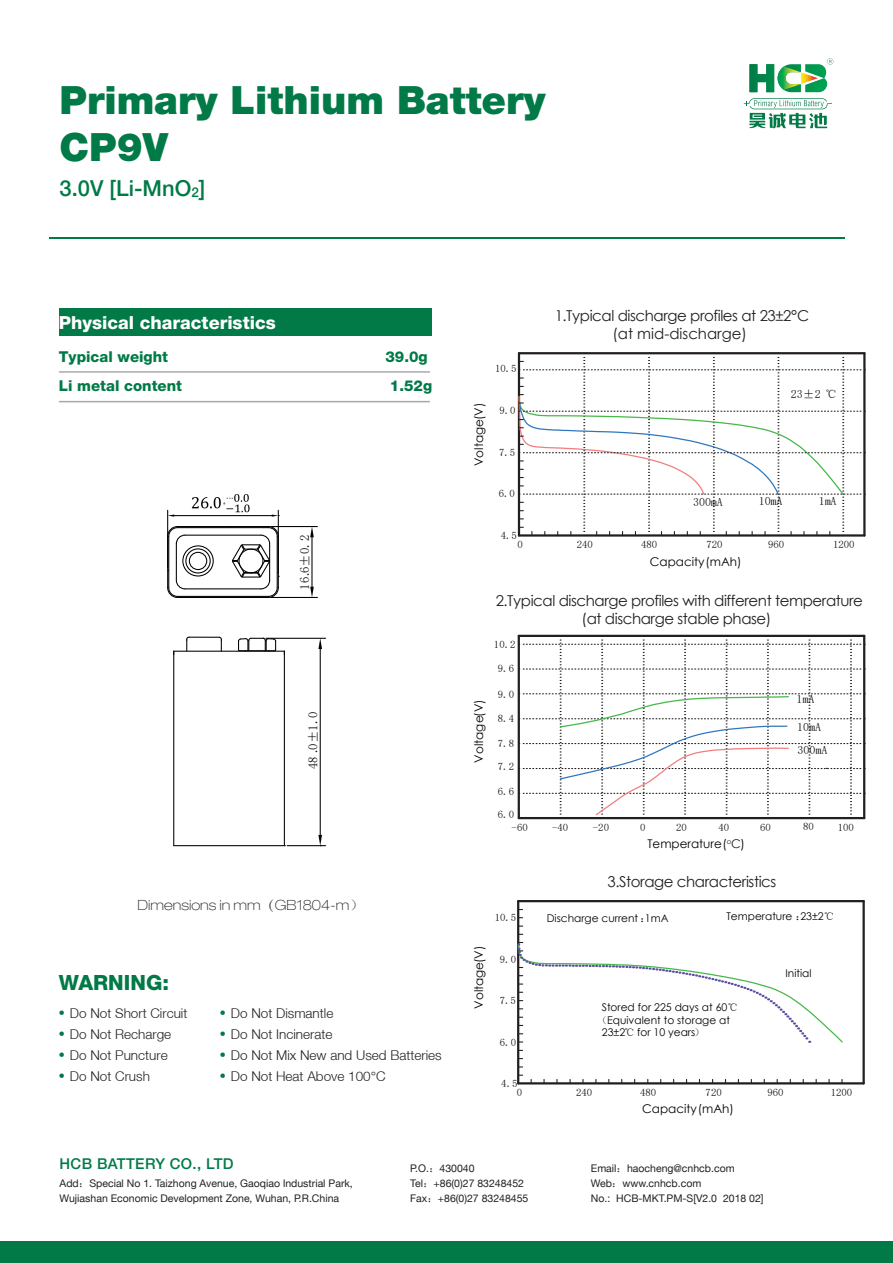
<style>
.page{position:relative;width:893px;height:1263px;background:#fff}
.page>*{position:absolute;margin:0;border:0;box-sizing:border-box;transform-origin:0 0}
.t1{font:900 39px/46.3px "Helvetica Neue LT Pro";color:#017a47}
.t2{font:500 21.9px "Helvetica Neue LT";color:#017a47}
.t3{font:800 21px "Helvetica Neue LT Pro";color:#017a47}
.t4{font:800 18px "Helvetica Neue LT Pro";color:#fff}
.t5{font:15px/18px "Century Gothic";letter-spacing:-.03em;color:#231f20;text-align:center}
.t6{font:800 15px "Helvetica Neue LT Pro";color:#017a47}
.t7{font:500 14.85px "Helvetica Neue LT";letter-spacing:.025em;color:#017a47}
.t8{font:100 expanded 14.1px "Helvetica Neue LT Pro";color:#231f20}
.t9{font:300 13.5px "Helvetica Neue LT";color:#231f20}
.t10{font:12.75px "FZLTCXHJW GB1 0";color:#030303}
.t11{font:12px "Century Gothic";color:#030303}
.t12{font:11.4px/22.8px "FZLTCXHJW GB1 0";color:#030303;scale:1.04 1}
.t13{font:10.65px "Century Gothic";color:#030303}
.t14{font:10.5px/15px "Helvetica Neue LT";color:#231f20}
.t15{font:10.35px "FZLTCXHJW GB1 0";color:#030303;scale:1.04 1}
.s1{font-size:13.5px}
.s2{font-family:"Adobe Song Std";font-weight:300;font-stretch:normal}
.s3{font-family:"FZLTCXHJW GB1 0";font-weight:400;font-stretch:normal}
.s4{color:#231f20}
.s5{font-family:"Fang Song GB2312"}
.s6{font-family:"Hiragino Sans GB W3 G Bpc EUC H"}
</style>
<div class="page">
<div style="left:59px;top:308px;width:372px;height:28px;background:#017a47"></div>
<svg style="left:744px;top:98px;width:88px;height:31px"></svg>
<svg style="left:749px;top:58px;width:84px;height:34px"></svg>
<hr style="left:59px;top:371px;width:371px;height:2px;background:#a8a9ad">
<hr style="left:59px;top:401px;width:371px;height:1px;background:#a8a9ad">
<div style="left:0;top:1242px;width:893px;height:21px;background:#017a47"></div>
<hr style="left:49px;top:237px;width:795px;height:2px;background:#017a47">
<hr style="left:519px;top:534px;width:345px;height:3px;background:#231f20">
<hr style="left:519px;top:352px;width:345px;height:2px;background:#231f20">
<svg style="left:518px;top:353px;width:347px;height:183px"></svg>
<svg style="left:518px;top:635px;width:347px;height:184px"></svg>
<hr style="left:517px;top:901px;width:2px;height:182px;background:#231f20">
<hr style="left:518px;top:1082px;width:346px;height:2px;background:#231f20">
<hr style="left:518px;top:900px;width:346px;height:2px;background:#231f20">
<svg style="left:517px;top:942px;width:326px;height:102px"></svg>
<hr style="left:862px;top:901px;width:3px;height:182px;background:#231f20">
<hr style="left:167px;top:510px;width:1px;height:58px;background:#030303">
<hr style="left:278px;top:510px;width:1px;height:64px;background:#030303">
<hr style="left:174px;top:515px;width:98px;height:1px;background:#030303">
<svg style="left:168px;top:514px;width:6px;height:3px"></svg>
<svg style="left:272px;top:514px;width:7px;height:3px"></svg>
<hr style="left:174px;top:651px;width:110px;height:1px;background:#030303">
<hr style="left:189px;top:637px;width:30px;height:1px;background:#030303">
<svg style="left:186px;top:636px;width:4px;height:15px"></svg>
<svg style="left:218px;top:636px;width:4px;height:15px"></svg>
<hr style="left:173px;top:651px;width:1px;height:195px;background:#030303">
<hr style="left:174px;top:845px;width:110px;height:1px;background:#030303">
<hr style="left:284px;top:651px;width:1px;height:195px;background:#030303">
<hr style="left:271px;top:526px;width:46px;height:1px;background:#030303">
<hr style="left:271px;top:597px;width:46px;height:1px;background:#030303">
<hr style="left:311px;top:537px;width:2px;height:50px;background:#030303">
<svg style="left:310px;top:527px;width:4px;height:10px"></svg>
<svg style="left:167px;top:525px;width:112px;height:73px"></svg>
<svg style="left:310px;top:587px;width:4px;height:10px"></svg>
<hr style="left:266px;top:638px;width:60px;height:1px;background:#030303">
<hr style="left:287px;top:845px;width:39px;height:1px;background:#030303">
<hr style="left:320px;top:649px;width:1px;height:186px;background:#030303">
<svg style="left:318px;top:638px;width:4px;height:11px"></svg>
<svg style="left:237px;top:637px;width:40px;height:15px"></svg>
<svg style="left:318px;top:835px;width:4px;height:11px"></svg>
<img style="left:192px;top:494px;width:58px;height:19px">
<h1 class="t1" style="left:60px;top:77px;width:488px">Primary Lithium Battery<br>CP9V</h1>
<h2 class="t2" style="left:60px;top:175px;width:147px">3.0V [Li-MnO<span class="s1">2</span>]</h2>
<h3 class="t4" style="left:59px;top:311px;width:218px">Physical characteristics</h3>
<h3 class="t6" style="left:59px;top:347px;width:111px">Typical weight</h3>
<h3 class="t6" style="left:385px;top:347px;width:44px">39.0g</h3>
<h3 class="t6" style="left:59px;top:376px;width:125px">Li metal content</h3>
<h3 class="t6" style="left:390px;top:376px;width:44px">1.52g</h3>
<p class="t15" style="left:495px;top:363px;width:22px">10.5</p>
<p class="t11" style="left:471px;top:466px;width:65px;rotate:-90deg">Voltage(V)</p>
<p class="t15" style="left:499px;top:405px;width:17px">9.0</p>
<p class="t15" style="left:499px;top:447px;width:17px">7.5</p>
<h3 class="t5" style="left:555px;top:306px;width:256px">1.Typical discharge profiles at 23±2°C (at mid-discharge)</h3>
<p class="t12" style="left:791px;top:383px;width:46px">23±2 ℃</p>
<p class="t10" style="left:298px;top:589px;width:56px;rotate:-90deg">16.6±0.2</p>
<p class="t10" style="left:306px;top:769px;width:59px;rotate:-90deg">48 .0±1.0</p>
<h3 class="t8" style="left:138px;top:896px;width:227px">Dimensions in mm<span class="s2">（</span>GB1804-m<span class="s3">）</span></h3>
<h3 class="t3" style="left:59px;top:969px;width:112px">WARNING:</h3>
<p class="t9" style="left:59px;top:1004px;width:130px"><sup>●</sup> Do Not Short Circuit</p>
<p class="t9" style="left:59px;top:1025px;width:114px"><sup>●</sup> Do Not Recharge</p>
<p class="t9" style="left:59px;top:1046px;width:110px"><sup>●</sup> Do Not Puncture</p>
<p class="t9" style="left:59px;top:1067px;width:92px"><sup>●</sup> Do Not Crush</p>
<p class="t9" style="left:220px;top:1005px;width:115px"><sup>●</sup> Do Not Dismantle</p>
<p class="t9" style="left:220px;top:1026px;width:114px"><sup>●</sup> Do Not Incinerate</p>
<p class="t9" style="left:220px;top:1047px;width:223px"><sup>●</sup> Do Not Mix New and Used Batteries</p>
<p class="t9" style="left:220px;top:1068px;width:167px"><sup>●</sup> Do Not Heat Above 100°C</p>
<p class="t15" style="left:499px;top:488px;width:17px">6.0</p>
<p class="t12" style="left:693px;top:491px;width:30px">300mA</p>
<p class="t12" style="left:759px;top:489px;width:24px">10mA</p>
<p class="t12" style="left:819px;top:489px;width:19px">1mA</p>
<p class="t15" style="left:833px;top:539px;width:22px">1200</p>
<p class="t15" style="left:501px;top:530px;width:17px">4.5</p>
<p class="t15" style="left:518px;top:539px;width:7px">0</p>
<p class="t15" style="left:577px;top:539px;width:17px">240</p>
<p class="t15" style="left:641px;top:539px;width:17px">480</p>
<p class="t15" style="left:706px;top:539px;width:17px">720</p>
<p class="t15" style="left:768px;top:539px;width:17px">960</p>
<p class="t11" style="left:650px;top:553px;width:93px">Capacity(mAh)</p>
<p class="t11" style="left:471px;top:763px;width:65px;rotate:-90deg">Voltage(V)</p>
<h3 class="t5" style="left:496px;top:591px;width:369px">2.Typical discharge profiles with different temperature (at discharge stable phase)</h3>
<p class="t15" style="left:494px;top:639px;width:22px">10.2</p>
<p class="t15" style="left:498px;top:663px;width:17px">9.6</p>
<p class="t15" style="left:498px;top:689px;width:17px">9.0</p>
<p class="t15" style="left:498px;top:713px;width:17px">8.4</p>
<p class="t15" style="left:498px;top:738px;width:17px">7.8</p>
<p class="t15" style="left:498px;top:761px;width:17px">7.2</p>
<p class="t15" style="left:498px;top:786px;width:17px">6.6</p>
<p class="t15" style="left:498px;top:809px;width:17px">6.0</p>
<p class="t12" style="left:796px;top:688px;width:19px">1mA</p>
<p class="t12" style="left:797px;top:715px;width:31px">10mA<br>300mA</p>
<p class="t15" style="left:512px;top:822px;width:17px">-60</p>
<p class="t15" style="left:552px;top:822px;width:17px">-40</p>
<p class="t15" style="left:593px;top:822px;width:17px">-20</p>
<p class="t15" style="left:640px;top:822px;width:7px">0</p>
<p class="t15" style="left:676px;top:822px;width:12px">20</p>
<p class="t15" style="left:718px;top:822px;width:12px">40</p>
<p class="t15" style="left:760px;top:822px;width:12px">60</p>
<p class="t15" style="left:803px;top:821px;width:12px">80</p>
<p class="t15" style="left:838px;top:822px;width:17px">100</p>
<p class="t11" style="left:647px;top:835px;width:99px">Temperature(<sup>o</sup><span class="s4">C</span>)</p>
<p class="t15" style="left:495px;top:912px;width:22px">10.5</p>
<p class="t11" style="left:471px;top:1009px;width:65px;rotate:-90deg">Voltage(V)</p>
<p class="t15" style="left:500px;top:954px;width:17px">9.0</p>
<p class="t15" style="left:500px;top:995px;width:17px">7.5</p>
<p class="t15" style="left:500px;top:1037px;width:17px">6.0</p>
<h3 class="t5" style="left:607px;top:872px;width:170px">3.Storage characteristics</h3>
<p class="t13" style="left:547px;top:911px;width:123px">Discharge current <span class="s5">：</span>1mA</p>
<p class="t13" style="left:726px;top:909px;width:110px">Temperature <span class="s5">：</span>23±2<span class="s5">℃</span></p>
<p class="t13" style="left:602px;top:1000px;width:138px">Stored for 225 days at 60<span class="s5">℃</span></p>
<p class="t13" style="left:597px;top:1012px;width:134px"><span class="s5">（</span>Equivalent to storage at</p>
<p class="t13" style="left:602px;top:1025px;width:104px">23±2<span class="s5">℃</span> for 10 years<span class="s5">）</span></p>
<p class="t13" style="left:785px;top:965px;width:28px">Initial</p>
<p class="t15" style="left:501px;top:1078px;width:17px">4.5</p>
<p class="t15" style="left:517px;top:1087px;width:7px">0</p>
<p class="t15" style="left:576px;top:1087px;width:17px">240</p>
<p class="t15" style="left:640px;top:1087px;width:17px">480</p>
<p class="t15" style="left:706px;top:1087px;width:17px">720</p>
<p class="t15" style="left:767px;top:1087px;width:17px">960</p>
<p class="t15" style="left:831px;top:1087px;width:22px">1200</p>
<p class="t11" style="left:642px;top:1100px;width:93px">Capacity(mAh)</p>
<h3 class="t7" style="left:60px;top:1155px;width:176px">HCB BATTERY CO., LTD</h3>
<p class="t14" style="left:60px;top:1176px;width:295px">Add<span class="s6">：</span>Special No 1. Taizhong Avenue, Gaoqiao lndustrial Park,<br>Wujiashan Economic Development Zone, Wuhan, P.R.China</p>
<p class="t14" style="left:410px;top:1161px;width:120px">P.O.<span class="s6">：</span>430040<br>Tel<span class="s6">：</span>+86(0)27 83248452<br>Fax<span class="s6">：</span>+86(0)27 83248455</p>
<p class="t14" style="left:591px;top:1161px;width:174px">Email<span class="s6">：</span>haocheng@cnhcb.com<br>Web<span class="s6">：</span>www.cnhcb.com<br>No.: HCB-MKT.PM-S[V2.0 2018 02]</p>
</div>
